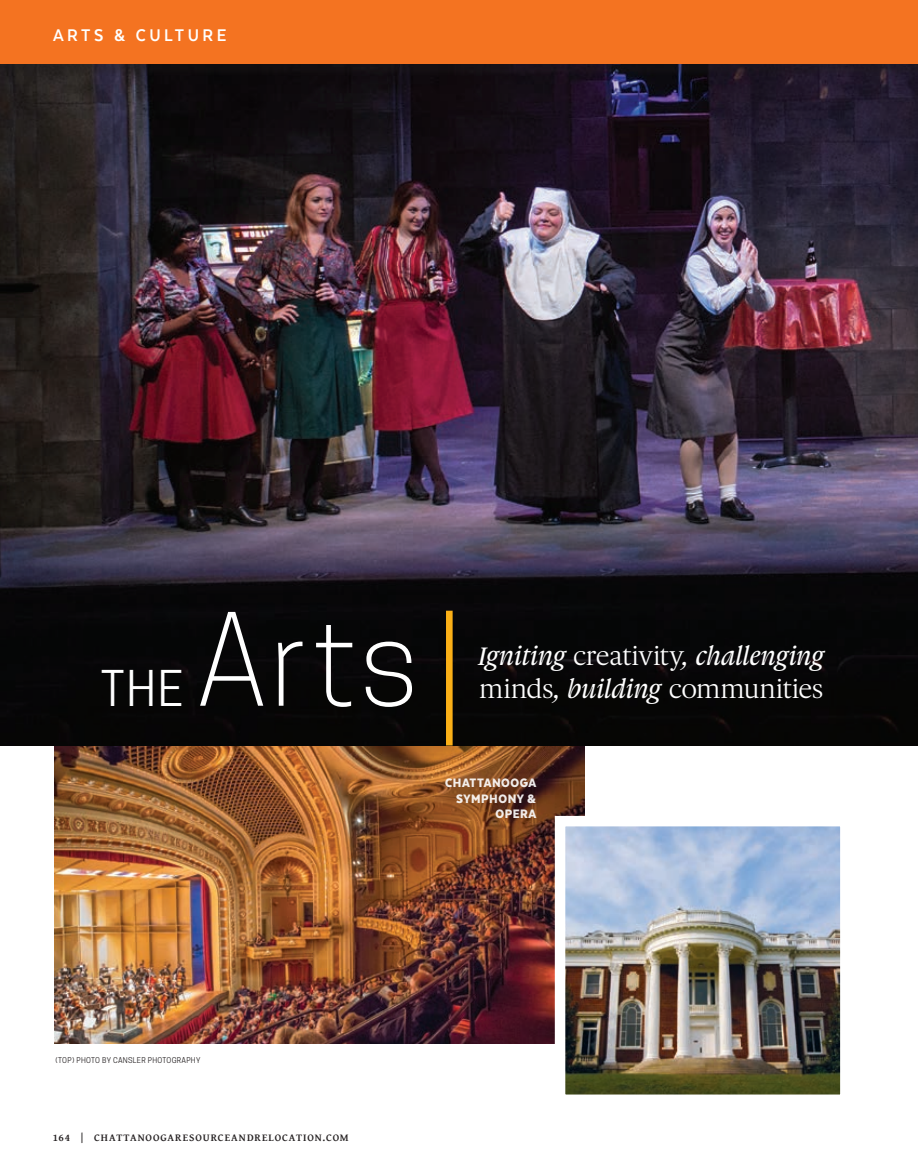
<style>
.page{position:relative;width:918px;height:1175px;background:#fff}
.page>*{position:absolute;margin:0;border:0;box-sizing:border-box;transform-origin:0 0}
.t1{font:300 118.65px "Cooper Hewitt";color:#fff}
.t2{font:46.35px "Cooper Hewitt";color:#fff}
.t3{font:italic 500 27.15px/33px "Gauthier FY";letter-spacing:-.02em;color:#fff}
.t4{font:700 19.5px "Texta Narrow";letter-spacing:.18em;color:#fff}
.t5{font:900 14.1px/15.5px "Texta Narrow";letter-spacing:.04em;color:#fff;text-align:right}
.t6{font:700 10.5px "Gentium Basic";letter-spacing:.09em;color:#231f20}
.t7{font:7.5px "Cooper Hewitt";letter-spacing:.04em;color:#231f20}
.s1{font-weight:400;font-style:normal}
</style>
<div class="page">
<img style="left:55px;top:745px;width:530px;height:298px">
<img style="left:566px;top:827px;width:274px;height:267px">
<img style="left:0;top:76px;width:918px;height:669px">
<div style="left:0;top:0;width:918px;height:76px;background:#231f20;opacity:.27"></div>
<div style="left:0;top:0;width:918px;height:64px;background:#f47321"></div>
<div style="left:446px;top:610px;width:7px;height:135px;background:#fbb017"></div>
<p class="t4" style="left:53px;top:25px;width:175px">ARTS &amp; CULTURE</p>
<p class="t2" style="left:101px;top:661px;width:84px">THE</p>
<p class="t1" style="left:196px;top:592px;width:225px">Arts</p>
<p class="t3" style="left:479px;top:639px;width:348px">Igniting <span class="s1">creativity</span>, challenging <span class="s1">minds</span>, building <span class="s1">communities</span></p>
<p class="t5" style="left:445px;top:775px;width:93px">CHATTANOOGA<br>SYMPHONY &amp;<br>OPERA</p>
<p class="t7" style="left:56px;top:1055px;width:146px">(TOP) PHOTO BY CANSLER PHOTOGRAPHY</p>
<p class="t6" style="left:53px;top:1129px;width:298px">164 | CHATTANOOGARESOURCEANDRELOCATION.COM</p>
</div>
